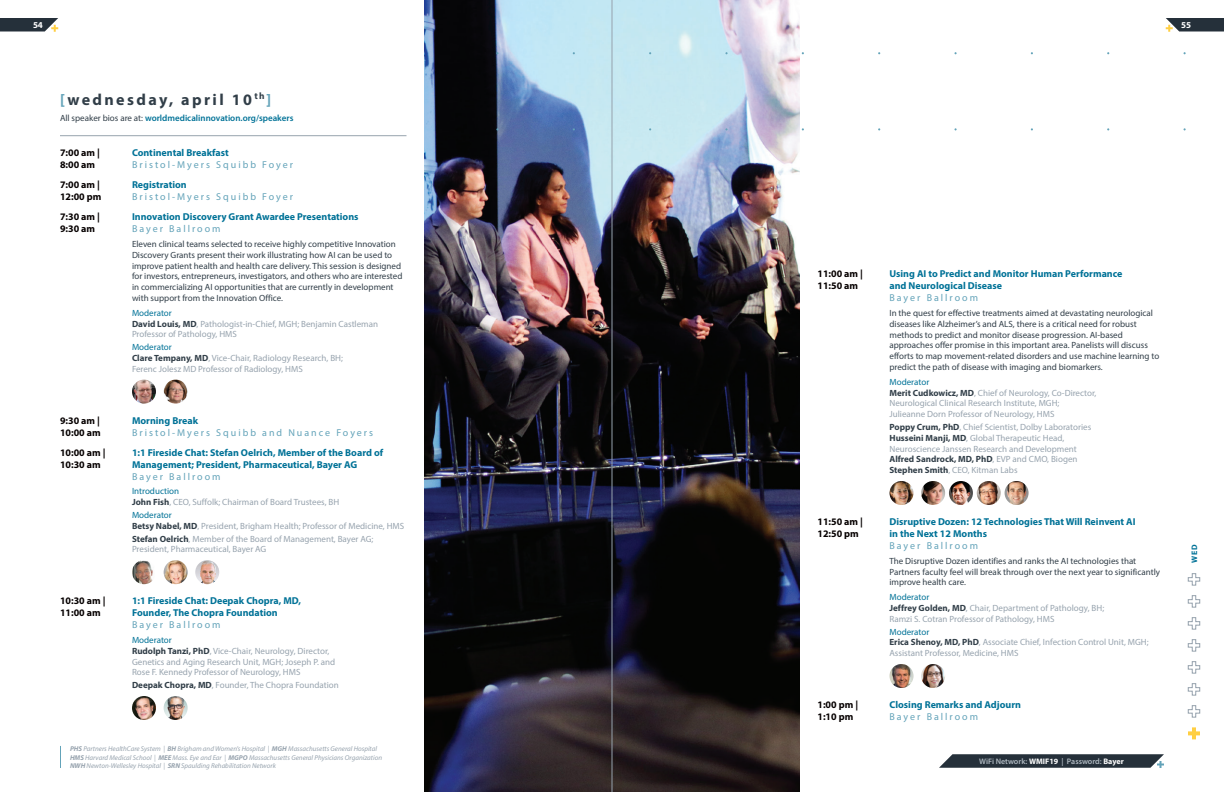
<style>
.page{position:relative;width:1224px;height:792px;background:#fff}
.page>*{position:absolute;margin:0;border:0;box-sizing:border-box;transform-origin:0 0}
.t1{font:700 16px "Myriad Pro";letter-spacing:.15em;color:#313e48}
.t2{font:700 10px "Myriad Pro";color:#007297}
.t3{font:10px "Myriad Pro";letter-spacing:.2em;color:#63a3b9}
.t4{font:700 10px "Myriad Pro";color:#060101}
.t5{font:9px/10.8px "Myriad Pro";color:#97a3ae}
.t6{font:9px/10.8px "Myriad Pro";color:#313e48}
.t7{font:600 9px "Myriad Pro";color:#007297}
.t8{font:700 9px "Myriad Pro";color:#fff}
.t9{font:600 8px "Myriad Pro";color:#b1bac2}
.t10{font:700 8px "Myriad Pro";color:#007297}
.t11{font:italic 7px/8.4px "Myriad Pro";color:#97a3ae}
.s1{color:#63a3b9}
.s2{font-weight:400;color:#313e48}
.s3{color:#007297}
.s4{font-weight:700;color:#313e48}
.s5{font-weight:700}
.s6{font-weight:700;color:#fff}
</style>
<div class="page">
<img style="left:424px;top:0;width:375px;height:792px">
<hr style="left:60px;top:135px;width:346px;height:1px;background:#97a3ae">
<img style="left:132px;top:380px;width:24px;height:24px;border-radius:12px">
<img style="left:164px;top:380px;width:24px;height:24px;border-radius:12px">
<img style="left:132px;top:560px;width:24px;height:24px;border-radius:12px">
<img style="left:164px;top:560px;width:24px;height:24px;border-radius:12px">
<img style="left:195px;top:560px;width:24px;height:24px;border-radius:12px">
<img style="left:132px;top:696px;width:24px;height:24px;border-radius:12px">
<img style="left:164px;top:696px;width:24px;height:24px;border-radius:12px">
<img style="left:890px;top:481px;width:24px;height:24px;border-radius:12px">
<img style="left:921px;top:481px;width:24px;height:24px;border-radius:12px">
<img style="left:949px;top:481px;width:24px;height:24px;border-radius:12px">
<img style="left:977px;top:481px;width:24px;height:24px;border-radius:12px">
<img style="left:1005px;top:481px;width:24px;height:24px;border-radius:12px">
<img style="left:890px;top:664px;width:24px;height:24px;border-radius:12px">
<img style="left:921px;top:664px;width:24px;height:24px;border-radius:12px">
<svg style="left:1188px;top:727px;width:12px;height:12px"></svg>
<svg style="left:1188px;top:683px;width:12px;height:13px"></svg>
<svg style="left:1188px;top:595px;width:12px;height:13px"></svg>
<svg style="left:1188px;top:617px;width:12px;height:13px"></svg>
<svg style="left:1188px;top:639px;width:12px;height:13px"></svg>
<svg style="left:1188px;top:661px;width:12px;height:13px"></svg>
<svg style="left:1188px;top:573px;width:12px;height:13px"></svg>
<svg style="left:1188px;top:705px;width:12px;height:13px"></svg>
<svg style="left:60px;top:746px;width:1px;height:22px"></svg>
<hr style="left:612px;top:0;width:1px;height:792px;background:#97a3ae">
<svg style="left:0;top:18px;width:58px;height:14px"></svg>
<svg style="left:1166px;top:18px;width:58px;height:14px"></svg>
<svg style="left:939px;top:754px;width:225px;height:14px;background:#38424b"></svg>
<p class="t8" style="left:33px;top:19px;width:11px">54</p>
<p class="t8" style="left:1181px;top:19px;width:11px">55</p>
<h1 class="t1" style="left:60px;top:89px;width:213px"><span class="s1">[</span>wednesday, april 10<sup>th</sup><span class="s1">]</span></h1>
<p class="t7" style="left:60px;top:113px;width:235px"><span class="s2">All speaker bios are at:</span> worldmedicalinnovation.org/speakers</p>
<p class="t4" style="left:60px;top:146px;width:41px">7:00 am |</p>
<p class="t2" style="left:132px;top:146px;width:98px">Continental Breakfast</p>
<p class="t4" style="left:60px;top:158px;width:37px">8:00 am</p>
<p class="t3" style="left:132px;top:159px;width:163px">Bristol-Myers Squibb Foyer</p>
<p class="t4" style="left:60px;top:178px;width:41px">7:00 am |</p>
<p class="t2" style="left:132px;top:178px;width:56px">Registration</p>
<p class="t4" style="left:60px;top:190px;width:43px">12:00 pm</p>
<p class="t3" style="left:132px;top:191px;width:163px">Bristol-Myers Squibb Foyer</p>
<p class="t4" style="left:60px;top:210px;width:41px">7:30 am |</p>
<p class="t2" style="left:132px;top:210px;width:228px">Innovation Discovery Grant Awardee Presentations</p>
<p class="t4" style="left:60px;top:222px;width:37px">9:30 am</p>
<p class="t3" style="left:132px;top:223px;width:90px">Bayer Ballroom</p>
<p class="t6" style="left:132px;top:238px;width:272px">Eleven clinical teams selected to receive highly competitive Innovation Discovery Grants present their work illustrating how AI can be used to improve patient health and health care delivery. This session is designed for investors, entrepreneurs, investigators, and others who are interested in commercializing AI opportunities that are currently in development with support from the Innovation Office.</p>
<p class="t5" style="left:132px;top:307px;width:248px"><span class="s3">Moderator<br></span><span class="s4">David Louis, MD</span>, Pathologist-in-Chief, MGH; Benjamin Castleman<br>Professor of Pathology, HMS</p>
<p class="t5" style="left:132px;top:342px;width:213px"><span class="s3">Moderator<br></span><span class="s4">Clare Tempany, MD</span>, Vice-Chair, Radiology Research, BH;<br>Ferenc Jolesz MD Professor of Radiology, HMS</p>
<p class="t4" style="left:60px;top:414px;width:41px">9:30 am |</p>
<p class="t2" style="left:132px;top:414px;width:68px">Morning Break</p>
<p class="t4" style="left:60px;top:426px;width:42px">10:00 am</p>
<p class="t3" style="left:132px;top:426px;width:243px">Bristol-Myers Squibb and Nuance Foyers</p>
<p class="t4" style="left:60px;top:446px;width:47px">10:00 am |</p>
<p class="t2" style="left:132px;top:446px;width:253px">1:1 Fireside Chat: Stefan Oelrich, Member of the Board of</p>
<p class="t4" style="left:60px;top:458px;width:42px">10:30 am</p>
<p class="t2" style="left:132px;top:458px;width:227px">Management; President, Pharmaceutical, Bayer AG</p>
<p class="t3" style="left:132px;top:470px;width:90px">Bayer Ballroom</p>
<p class="t5" style="left:132px;top:486px;width:209px"><span class="s3">Introduction<br></span><span class="s4">John Fish</span>, CEO, Suffolk; Chairman of Board Trustees, BH</p>
<p class="t5" style="left:132px;top:509px;width:274px"><span class="s3">Moderator<br></span><span class="s4">Betsy Nabel, MD</span>, President, Brigham Health; Professor of Medicine, HMS</p>
<p class="t5" style="left:132px;top:533px;width:243px"><span class="s4">Stefan Oelrich</span>, Member of the Board of Management, Bayer AG;<br>President, Pharmaceutical, Bayer AG</p>
<p class="t4" style="left:60px;top:594px;width:47px">10:30 am |</p>
<p class="t2" style="left:132px;top:594px;width:171px">1:1 Fireside Chat: Deepak Chopra, MD,</p>
<p class="t4" style="left:60px;top:606px;width:42px">11:00 am</p>
<p class="t2" style="left:132px;top:606px;width:147px">Founder, The Chopra Foundation</p>
<p class="t3" style="left:132px;top:619px;width:90px">Bayer Ballroom</p>
<p class="t5" style="left:132px;top:634px;width:205px"><span class="s3">Moderator<br></span><span class="s4">Rudolph Tanzi, PhD</span>, Vice-Chair, Neurology, Director, Genetics and Aging Research Unit, MGH; Joseph P. and Rose F. Kennedy Professor of Neurology, HMS</p>
<p class="t5" style="left:132px;top:680px;width:208px"><span class="s4">Deepak Chopra, MD</span>, Founder, The Chopra Foundation</p>
<p class="t11" style="left:70px;top:745px;width:314px"><span class="s5">PHS</span> Partners HealthCare System | <span class="s5">BH</span> Brigham and Women's Hospital | <span class="s5">MGH</span> Massachusetts General Hospital<br><span class="s5">HMS</span> Harvard Medical School | <span class="s5">MEE</span> Mass. Eye and Ear | <span class="s5">MGPO</span> Massachusetts General Physicians Organization<br><span class="s5">NWH</span> Newton-Wellesley Hospital | <span class="s5">SRN</span> Spaulding Rehabilitation Network</p>
<p class="t4" style="left:818px;top:267px;width:47px">11:00 am |</p>
<p class="t2" style="left:890px;top:267px;width:235px">Using AI to Predict and Monitor Human Performance</p>
<p class="t4" style="left:818px;top:279px;width:42px">11:50 am</p>
<p class="t2" style="left:890px;top:279px;width:114px">and Neurological Disease</p>
<p class="t3" style="left:890px;top:292px;width:90px">Bayer Ballroom</p>
<p class="t6" style="left:890px;top:307px;width:271px">In the quest for effective treatments aimed at devastating neurological diseases like Alzheimer’s and ALS, there is a critical need for robust methods to predict and monitor disease progression. AI-based approaches offer promise in this important area. Panelists will discuss efforts to map movement-related disorders and use machine learning to predict the path of disease with imaging and biomarkers.</p>
<p class="t5" style="left:890px;top:376px;width:208px"><span class="s3">Moderator<br></span><span class="s4">Merit Cudkowicz, MD</span>, Chief of Neurology, Co-Director, Neurological Clinical Research Institute, MGH; Julieanne Dorn Professor of Neurology, HMS</p>
<p class="t5" style="left:890px;top:421px;width:203px"><span class="s4">Poppy Crum, PhD</span>, Chief Scientist, Dolby Laboratories <span class="s4">Husseini Manji, MD</span>, Global Therapeutic Head, Neuroscience Janssen Research and Development <span class="s4">Alfred Sandrock, MD, PhD</span>, EVP and CMO, Biogen <span class="s4">Stephen Smith</span>, CEO, Kitman Labs</p>
<p class="t4" style="left:818px;top:515px;width:47px">11:50 am |</p>
<p class="t2" style="left:890px;top:515px;width:248px">Disruptive Dozen: 12 Technologies That Will Reinvent AI</p>
<p class="t4" style="left:818px;top:527px;width:43px">12:50 pm</p>
<p class="t2" style="left:890px;top:527px;width:99px">in the Next 12 Months</p>
<p class="t3" style="left:890px;top:539px;width:90px">Bayer Ballroom</p>
<p class="t6" style="left:890px;top:555px;width:272px">The Disruptive Dozen identifies and ranks the AI technologies that<br>Partners faculty feel will break through over the next year to significantly improve health care.</p>
<p class="t5" style="left:890px;top:592px;width:216px"><span class="s3">Moderator<br></span><span class="s4">Jeffrey Golden, MD</span>, Chair, Department of Pathology, BH;<br>Ramzi S. Cotran Professor of Pathology, HMS</p>
<p class="t5" style="left:890px;top:626px;width:261px"><span class="s3">Moderator<br></span><span class="s4">Erica Shenoy, MD, PhD</span>, Associate Chief, Infection Control Unit, MGH;<br>Assistant Professor, Medicine, HMS</p>
<p class="t4" style="left:818px;top:698px;width:42px">1:00 pm |</p>
<p class="t2" style="left:890px;top:698px;width:133px">Closing Remarks and Adjourn</p>
<p class="t4" style="left:818px;top:710px;width:37px">1:10 pm</p>
<p class="t3" style="left:890px;top:710px;width:90px">Bayer Ballroom</p>
<p class="t9" style="left:979px;top:756px;width:146px">WiFi Network: <span class="s6">WMIF19</span> | Password: <span class="s6">Bayer</span></p>
<p class="t10" style="left:1189px;top:563px;width:20px;rotate:-90deg">WED</p>
</div>
